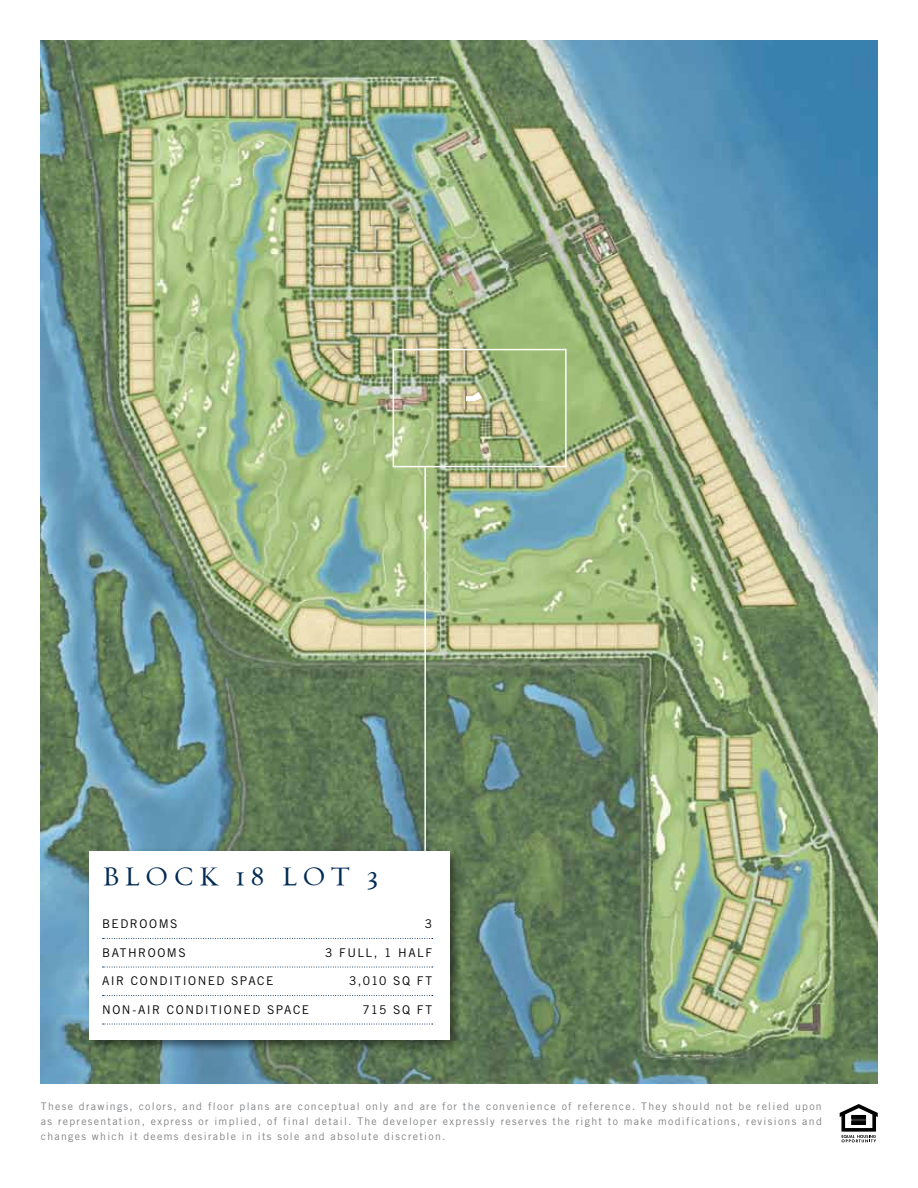
<style>
.page{position:relative;width:918px;height:1188px;background:#fff}
.page>*{position:absolute;margin:0;border:0;box-sizing:border-box;transform-origin:0 0}
.t1{font:27px "Requiem Text HTF Roman";letter-spacing:.185em;color:#002b54}
.t2{font:12px "Trade Gothic LT Std";letter-spacing:.12em;color:#000}
.t3{font:10.5px/15px "Trade Gothic LT Std";letter-spacing:.125em;color:#808285;text-align:justify}
</style>
<div class="page">
<svg style="left:840px;top:1104px;width:38px;height:38px"></svg>
<img style="left:41px;top:40px;width:837px;height:1043px">
<div style="left:393px;top:349px;width:174px;height:118px;border:2px solid #fff"></div>
<hr style="left:424px;top:467px;width:2px;height:467px;background:#fff">
<div style="left:85px;top:848px;width:377px;height:205px;background:#000;opacity:.5"></div>
<div style="left:89px;top:851px;width:360px;height:189px;background:#fff"></div>
<svg style="left:103px;top:938px;width:330px;height:1px"></svg>
<svg style="left:103px;top:967px;width:330px;height:1px"></svg>
<svg style="left:103px;top:995px;width:330px;height:1px"></svg>
<svg style="left:103px;top:1024px;width:330px;height:1px"></svg>
<svg style="left:466px;top:392px;width:16px;height:9px"></svg>
<h1 class="t1" style="left:102px;top:860px;width:95px">BLOCK</h1>
<h1 class="t1" style="left:235px;top:860px;width:145px">18 LOT 3</h1>
<p class="t2" style="left:102px;top:916px;width:77px">bedrooms</p>
<p class="t2" style="left:425px;top:916px;width:9px">3</p>
<p class="t2" style="left:102px;top:945px;width:85px">bathrooms</p>
<p class="t2" style="left:325px;top:945px;width:109px">3 FULL, 1 HALF</p>
<p class="t2" style="left:102px;top:973px;width:115px">AIR CONDITIONED</p>
<p class="t2" style="left:231px;top:973px;width:40px">SPACE</p>
<p class="t2" style="left:349px;top:973px;width:84px">3,010 SQ FT</p>
<p class="t2" style="left:102px;top:1002px;width:150px">NON-AIR CONDITIONED</p>
<p class="t2" style="left:267px;top:1002px;width:40px">SPACE</p>
<p class="t2" style="left:363px;top:1002px;width:71px">715 SQ FT</p>
<p class="t3" style="left:41px;top:1098px;width:782px">These drawings, colors, and floor plans are conceptual only and are for the convenience of reference. They should not be relied upon as representation, express or implied, of final detail. The developer expressly reserves the right to make modifications, revisions and changes which it deems desirable in its sole and absolute discretion.</p>
</div>
